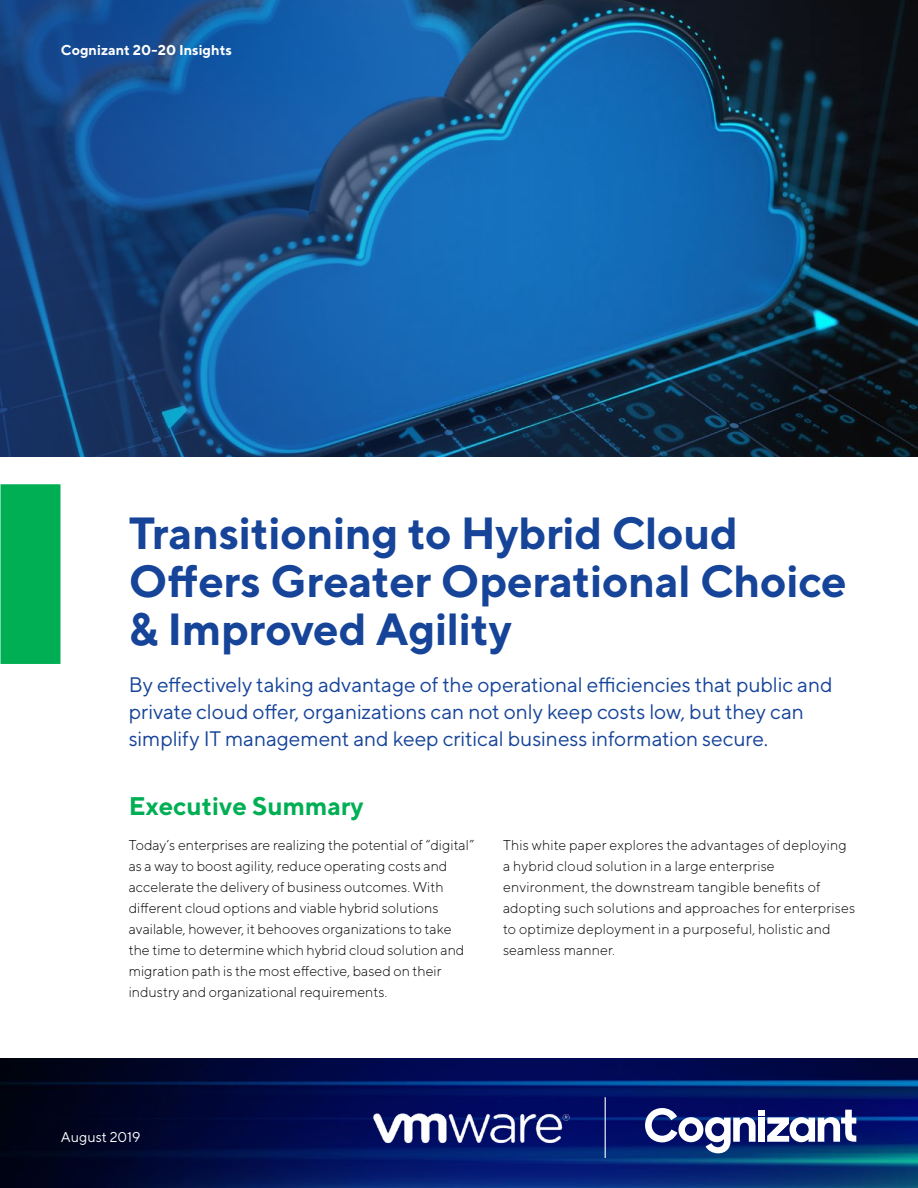
<style>
.page{position:relative;width:918px;height:1188px;background:#fff}
.page>*{position:absolute;margin:0;border:0;box-sizing:border-box;transform-origin:0 0}
.t1{font:700 45px/48px "TT Norms";letter-spacing:-.01em;color:#164499}
.t2{font:700 25.5px "TT Norms";color:#00af54}
.t3{font:21px/27px "TT Norms";letter-spacing:-.005em;color:#164499}
.t4{font:300 14.25px/21px "TT Norms";color:#000}
.t5{font:700 14.25px "TT Norms";color:#fff}
.t6{font:14.25px "TT Norms";color:#fff}
</style>
<div class="page">
<img style="left:0;top:1058px;width:918px;height:130px">
<svg style="left:0;top:0;width:918px;height:457px;background:#14497c"></svg>
<div style="left:0;top:484px;width:60px;height:180px;background:#00af54"></div>
<div style="left:758px;top:1110px;width:7px;height:6px;background:#fff"></div>
<div style="left:758px;top:1118px;width:7px;height:24px;background:#fff"></div>
<svg style="left:645px;top:1108px;width:111px;height:45px"></svg>
<svg style="left:767px;top:1110px;width:89px;height:32px"></svg>
<img style="left:344px;top:1083px;width:237px;height:90px">
<hr style="left:605px;top:1097px;width:1px;height:61px;background:#fff">
<p class="t5" style="left:61px;top:41px;width:173px">Cognizant 20-20 Insights</p>
<p class="t1" style="left:129px;top:508px;width:720px">Transitioning to Hybrid Cloud<br>Offers Greater Operational Choice &amp; Improved Agility</p>
<p class="t3" style="left:129px;top:671px;width:705px">By effectively taking advantage of the operational efficiencies that public and private cloud offer, organizations can not only keep costs low, but they can simplify IT management and keep critical business information secure.</p>
<p class="t2" style="left:129px;top:790px;width:237px">Executive Summary</p>
<p class="t4" style="left:129px;top:834px;width:347px">Today’s enterprises are realizing the potential of “digital” as a way to boost agility, reduce operating costs and accelerate the delivery of business outcomes. With different cloud options and viable hybrid solutions available, however, it behooves organizations to take the time to determine which hybrid cloud solution and migration path is the most effective, based on their industry and organizational requirements.</p>
<p class="t4" style="left:503px;top:834px;width:354px">This white paper explores the advantages of deploying a hybrid cloud solution in a large enterprise environment, the downstream tangible benefits of adopting such solutions and approaches for enterprises to optimize deployment in a purposeful, holistic and seamless manner.</p>
<p class="t6" style="left:61px;top:1128px;width:81px">August 2019</p>
</div>
